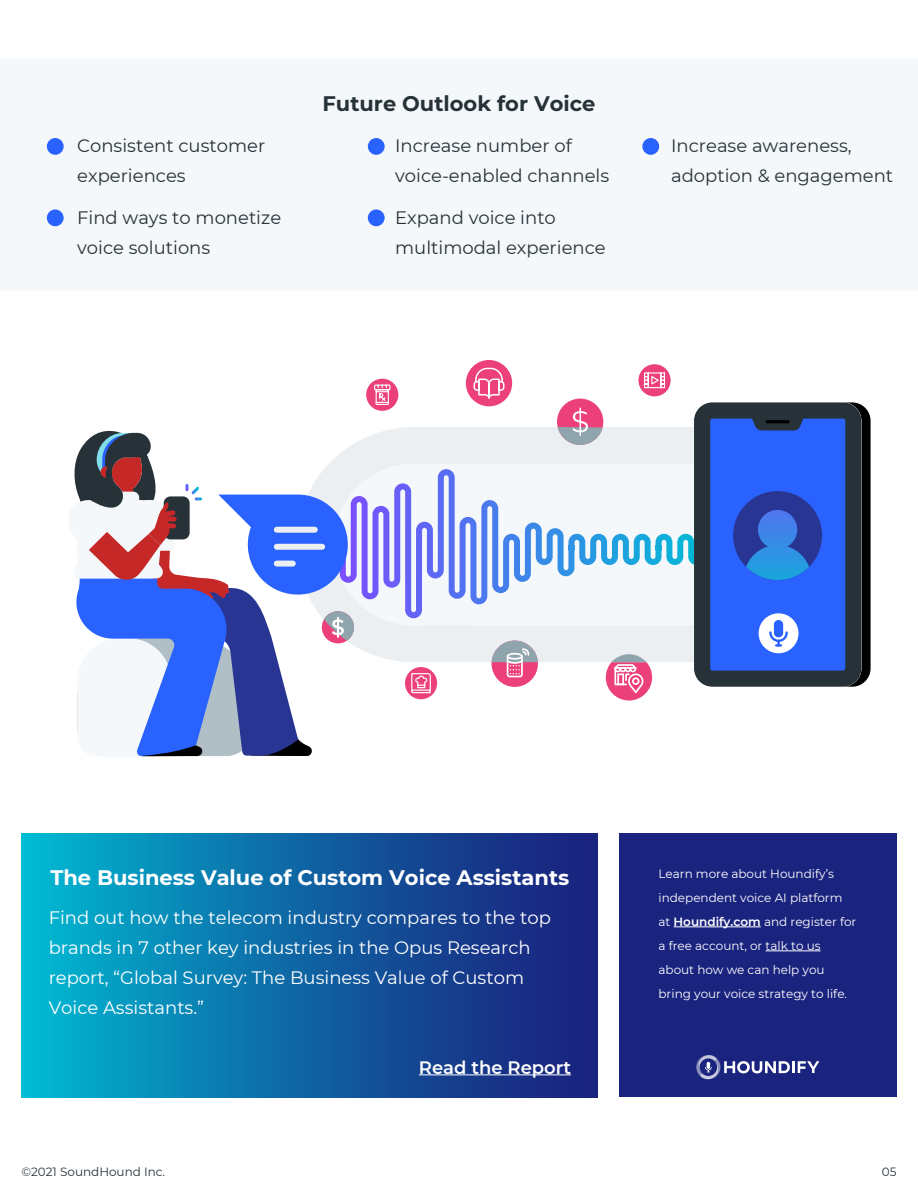
<style>
.page{position:relative;width:918px;height:1188px;background:#fff}
.page>*{position:absolute;margin:0;border:0;box-sizing:border-box;transform-origin:0 0}
.t1{font:700 21px "Montserrat";color:#fff}
.t2{font:700 21px "Montserrat";color:#263238}
.t3{font:18px/30px "Montserrat";color:#263238}
.t4{font:18px/30px "Montserrat";color:#fff}
.t5{font:600 18px "Montserrat";color:#fff}
.t6{font:12px/24px "Montserrat";color:#fff}
.t7{font:12px "Montserrat";color:#263238}
.s1{font-weight:600}
</style>
<div class="page">
<div style="left:0;top:59px;width:918px;height:231px;background:#f5f8fa"></div>
<div style="left:22px;top:833px;width:576px;height:264px;background:linear-gradient(to right,#01b5d0,#1c1978)"></div>
<div style="left:619px;top:833px;width:278px;height:264px;background:#1a237e"></div>
<div style="left:47px;top:138px;width:17px;height:17px;background:#2a62fd;border-radius:50%"></div>
<div style="left:47px;top:209px;width:17px;height:17px;background:#2a62fd;border-radius:50%"></div>
<div style="left:368px;top:138px;width:17px;height:17px;background:#2a62fd;border-radius:50%"></div>
<div style="left:368px;top:209px;width:17px;height:17px;background:#2a62fd;border-radius:50%"></div>
<div style="left:642px;top:138px;width:17px;height:17px;background:#2a62fd;border-radius:50%"></div>
<svg style="left:354px;top:427px;width:340px;height:235px;background:#edf0f2"></svg>
<div style="left:557px;top:399px;width:46px;height:46px;background:#ec407a;border-radius:50%"></div>
<div style="left:492px;top:641px;width:46px;height:46px;background:#ec407a;border-radius:50%"></div>
<svg style="left:430px;top:447px;width:45px;height:17px"></svg>
<svg style="left:629px;top:436px;width:47px;height:28px"></svg>
<svg style="left:424px;top:625px;width:46px;height:28px"></svg>
<div style="left:466px;top:360px;width:46px;height:46px;background:#ec407a;border-radius:50%"></div>
<div style="left:638px;top:364px;width:33px;height:32px;background:#ec407a;border-radius:50%"></div>
<div style="left:366px;top:379px;width:32px;height:32px;background:#ec407a;border-radius:50%"></div>
<div style="left:405px;top:667px;width:32px;height:32px;background:#ec407a;border-radius:50%"></div>
<svg style="left:354px;top:466px;width:340px;height:155px"></svg>
<svg style="left:861px;top:404px;width:10px;height:281px;background:#1d1e1e"></svg>
<svg style="left:694px;top:402px;width:167px;height:285px;background:#2953bd"></svg>
<div style="left:733px;top:491px;width:89px;height:89px;background:#283593;border-radius:50%"></div>
<div style="left:758px;top:510px;width:39px;height:39px;background:#4281eb;border-radius:20px"></div>
<svg style="left:746px;top:545px;width:63px;height:35px"></svg>
<div style="left:759px;top:613px;width:40px;height:40px;background:#fff;border-radius:50%"></div>
<div style="left:774px;top:620px;width:9px;height:17px;background:#2962ff;border-radius:5px"></div>
<svg style="left:769px;top:631px;width:19px;height:16px"></svg>
<svg style="left:748px;top:408px;width:60px;height:22px"></svg>
<hr style="left:766px;top:420px;width:24px;height:3px;background:#000;border-radius:2px">
<svg style="left:492px;top:641px;width:46px;height:36px"></svg>
<svg style="left:606px;top:654px;width:46px;height:47px"></svg>
<svg style="left:411px;top:673px;width:20px;height:20px"></svg>
<svg style="left:644px;top:372px;width:22px;height:17px"></svg>
<svg style="left:473px;top:367px;width:32px;height:32px"></svg>
<svg style="left:374px;top:384px;width:17px;height:21px"></svg>
<svg style="left:558px;top:408px;width:45px;height:37px"></svg>
<svg style="left:74px;top:431px;width:280px;height:326px"></svg>
<hr style="left:419px;top:1074px;width:152px;height:1px;background:#fff">
<hr style="left:674px;top:927px;width:87px;height:1px;background:#fff">
<hr style="left:766px;top:951px;width:55px;height:1px;background:#fff">
<svg style="left:696px;top:1055px;width:123px;height:24px"></svg>
<p class="t3" style="left:77px;top:130px;width:190px">Consistent customer experiences</p>
<p class="t3" style="left:77px;top:202px;width:206px">Find ways to monetize voice solutions</p>
<p class="t2" style="left:323px;top:88px;width:274px">Future Outlook for Voice</p>
<p class="t3" style="left:395px;top:130px;width:216px">Increase number of voice-enabled channels</p>
<p class="t3" style="left:395px;top:202px;width:212px">Expand voice into multimodal experience</p>
<p class="t3" style="left:671px;top:130px;width:224px">Increase awareness, adoption &amp; engagement</p>
<p class="t1" style="left:50px;top:862px;width:520px">The Business Value of Custom Voice Assistants</p>
<p class="t6" style="left:659px;top:861px;width:199px">Learn more about Houndify’s independent voice AI platform at <span class="s1">Houndify.com</span> and register for a free account, or talk to us about how we can help you bring your voice strategy to life.</p>
<p class="t4" style="left:49px;top:902px;width:504px">Find out how the telecom industry compares to the top brands in 7 other key industries in the Opus Research report, “Global Survey: The Business Value of Custom Voice Assistants.”</p>
<p class="t5" style="left:419px;top:1054px;width:154px">Read the Report</p>
<p class="t7" style="left:21px;top:1163px;width:145px">©2021 SoundHound Inc.</p>
<p class="t7" style="left:882px;top:1163px;width:16px">05</p>
</div>
